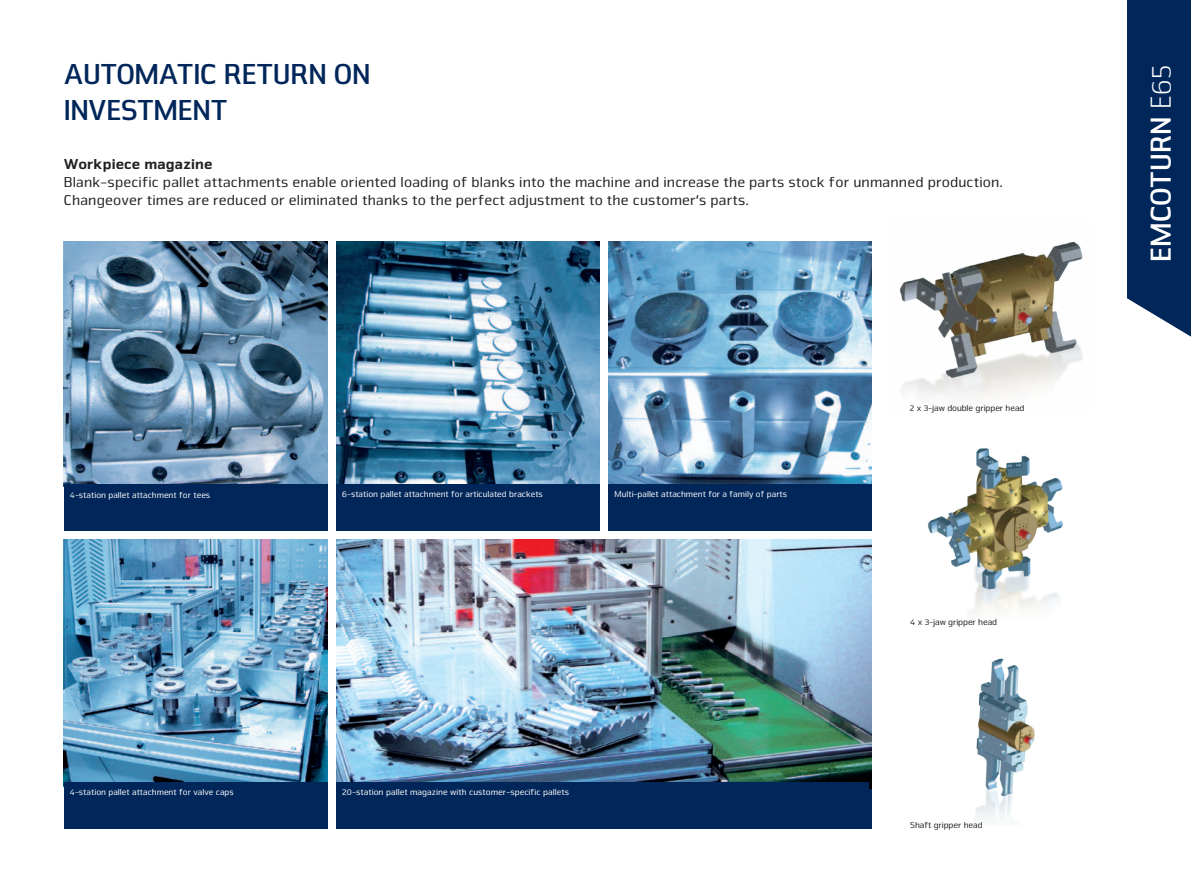
<style>
.page{position:relative;width:1191px;height:893px;background:#fff}
.page>*{position:absolute;margin:0;border:0;box-sizing:border-box;transform-origin:0 0}
.t1{font:700 30px "Nuri Pro";letter-spacing:-.01em;color:#00265a}
.t2{font:700 30px "Nuri Pro";color:#fff}
.t3{font:15px/18px "Nuri Pro";letter-spacing:.01em;color:#231f20}
.t4{font:900 15px "Nuri Pro";letter-spacing:.01em;color:#231f20}
.t5{font:9px "Nuri Pro";color:#fff}
.t6{font:9px "Nuri Pro";letter-spacing:-.01em;color:#231f20}
.s1{font-weight:300}
</style>
<div class="page">
<img style="left:900px;top:241px;width:183px;height:156px">
<img style="left:927px;top:448px;width:136px;height:166px">
<img style="left:974px;top:658px;width:61px;height:162px">
<img style="left:64px;top:540px;width:263px;height:242px">
<img style="left:336px;top:242px;width:263px;height:242px">
<img style="left:336px;top:540px;width:536px;height:248px">
<img style="left:64px;top:242px;width:263px;height:242px">
<img style="left:608px;top:242px;width:264px;height:242px">
<div style="left:64px;top:782px;width:263px;height:47px;background:#00265a"></div>
<div style="left:336px;top:782px;width:532px;height:47px;background:#00265a"></div>
<div style="left:336px;top:484px;width:263px;height:47px;background:#00265a"></div>
<div style="left:64px;top:484px;width:263px;height:47px;background:#00265a"></div>
<div style="left:608px;top:484px;width:264px;height:47px;background:#00265a"></div>
<div style="left:1127px;top:0;width:64px;height:337px;background:#00265a"></div>
<h1 class="t1" style="left:64px;top:57px;width:39px">AUTOMAT</h1>
<h1 class="t1" style="left:193px;top:57px;width:66px">IC RETURN</h1>
<h1 class="t1" style="left:334px;top:57px;width:18px">ON</h1>
<h1 class="t1" style="left:64px;top:93px;width:61px">INVESTMENT</h1>
<h2 class="t4" style="left:64px;top:154px;width:150px">Workpiece magazine</h2>
<p class="t3" style="left:64px;top:173px;width:940px">Blank-specific pallet attachments enable oriented loading of blanks into the machine and increase the parts stock for unmanned production.<br>Changeover times are reduced or eliminated thanks to the perfect adjustment to the customer‘s parts.</p>
<p class="t5" style="left:70px;top:490px;width:142px">4-station pallet attachment for tees</p>
<p class="t5" style="left:342px;top:489px;width:202px">6-station pallet attachment for articulated brackets</p>
<p class="t5" style="left:614px;top:489px;width:174px">Multi-pallet attachment for a family of parts</p>
<p class="t5" style="left:70px;top:787px;width:165px">4-station pallet attachment for valve caps</p>
<p class="t5" style="left:342px;top:786px;width:228px">20-station pallet magazine with customer-specific pallets</p>
<p class="t6" style="left:909px;top:403px;width:116px">2 x 3-jaw double gripper head</p>
<p class="t6" style="left:910px;top:617px;width:88px">4 x 3-jaw gripper head</p>
<p class="t6" style="left:910px;top:820px;width:74px">Shaft gripper head</p>
<h1 class="t2" style="left:1143px;top:262px;width:198px;rotate:-90deg">EMCOTURN <span class="s1">E65</span></h1>
</div>
